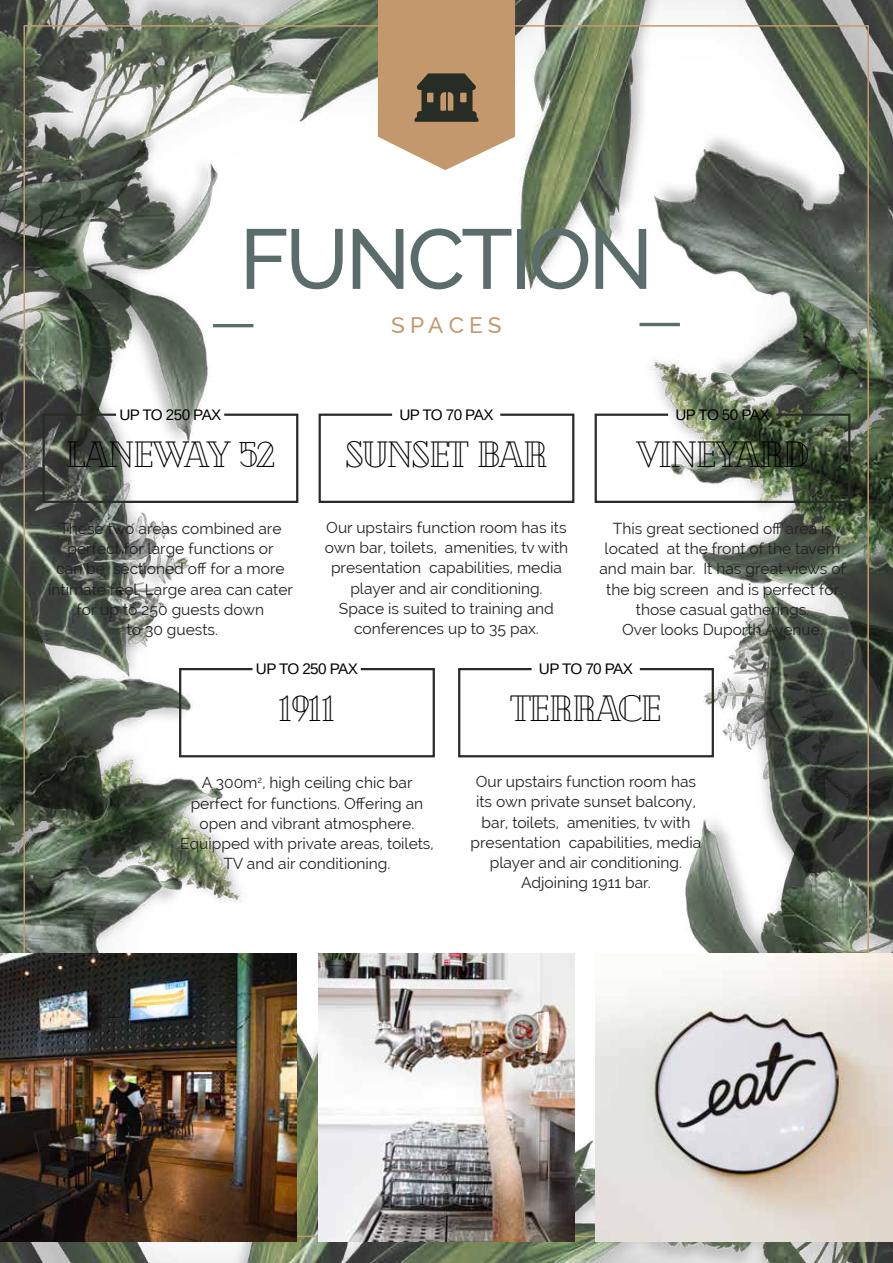
<style>
.page{position:relative;width:893px;height:1263px;background:#fff}
.page>*{position:absolute;margin:0;border:0;box-sizing:border-box;transform-origin:0 0}
.t1{font:500 84.45px "Raleway";letter-spacing:-.04em;color:#5a6d6b}
.t2{font:36.3px "Cheque";letter-spacing:-.04em;color:#000}
.t3{font:500 22.5px "Raleway";letter-spacing:.23em;color:#c3986d}
.t4{font:15.6px/20.2px "Raleway";color:#212121;text-align:center}
.t5{font:15.3px "Arimo";letter-spacing:-.04em;color:#000}
</style>
<div class="page">
<img style="left:0;top:0;width:893px;height:98px">
<img style="left:0;top:98px;width:893px;height:1165px">
<img style="left:0;top:953px;width:297px;height:288px">
<img style="left:319px;top:953px;width:255px;height:288px">
<img style="left:595px;top:953px;width:298px;height:288px">
<svg style="left:378px;top:0;width:137px;height:170px"></svg>
<hr style="left:213px;top:324px;width:40px;height:3px;background:#5a6d6b">
<hr style="left:639px;top:323px;width:41px;height:3px;background:#5a6d6b">
<svg style="left:41px;top:412px;width:258px;height:92px"></svg>
<svg style="left:178px;top:667px;width:258px;height:91px"></svg>
<svg style="left:317px;top:412px;width:258px;height:92px"></svg>
<svg style="left:457px;top:667px;width:258px;height:91px"></svg>
<svg style="left:593px;top:412px;width:259px;height:92px"></svg>
<h1 class="t1" style="left:240px;top:210px;width:415px">FUNCTION</h1>
<h3 class="t3" style="left:391px;top:312px;width:112px">SPACES</h3>
<p class="t5" style="left:119px;top:405px;width:104px">UP TO 250 PAX</p>
<p class="t5" style="left:399px;top:405px;width:96px">UP TO 70 PAX</p>
<p class="t5" style="left:675px;top:405px;width:96px">UP TO 50 PAX</p>
<h2 class="t2" style="left:66px;top:434px;width:211px">LANEWAY 52</h2>
<h2 class="t2" style="left:345px;top:434px;width:204px">SUNSET BAR</h2>
<h2 class="t2" style="left:636px;top:434px;width:175px">VINEYARD</h2>
<p class="t4" style="left:48px;top:518px;width:246px">These two areas combined are perfect for large functions or<br>can be sectioned off for a more intimate feel. Large area can cater for up to 250 guests down<br>to 30 guests.</p>
<p class="t4" style="left:325px;top:517px;width:245px">Our upstairs function room has its own bar, toilets, amenities, tv with presentation capabilities, media player and air conditioning.<br>Space is suited to training and conferences up to 35 pax.</p>
<p class="t4" style="left:599px;top:518px;width:248px">This great sectioned off area is located at the front of the tavern and main bar. It has great views of the big screen and is perfect for those casual gatherings.<br>Over looks Duporth Avenue.</p>
<p class="t5" style="left:256px;top:659px;width:104px">UP TO 250 PAX</p>
<h2 class="t2" style="left:278px;top:688px;width:59px">1911</h2>
<p class="t4" style="left:180px;top:772px;width:255px">A 300m<sup>2</sup>, high ceiling chic bar perfect for functions. Offering an open and vibrant atmosphere.<br>Equipped with private areas, toilets,<br>TV and air conditioning.</p>
<p class="t5" style="left:539px;top:659px;width:96px">UP TO 70 PAX</p>
<h2 class="t2" style="left:511px;top:688px;width:152px">TERRACE</h2>
<p class="t4" style="left:470px;top:771px;width:232px">Our upstairs function room has its own private sunset balcony, bar, toilets, amenities, tv with presentation capabilities, media player and air conditioning.<br>Adjoining 1911 bar.</p>
</div>
